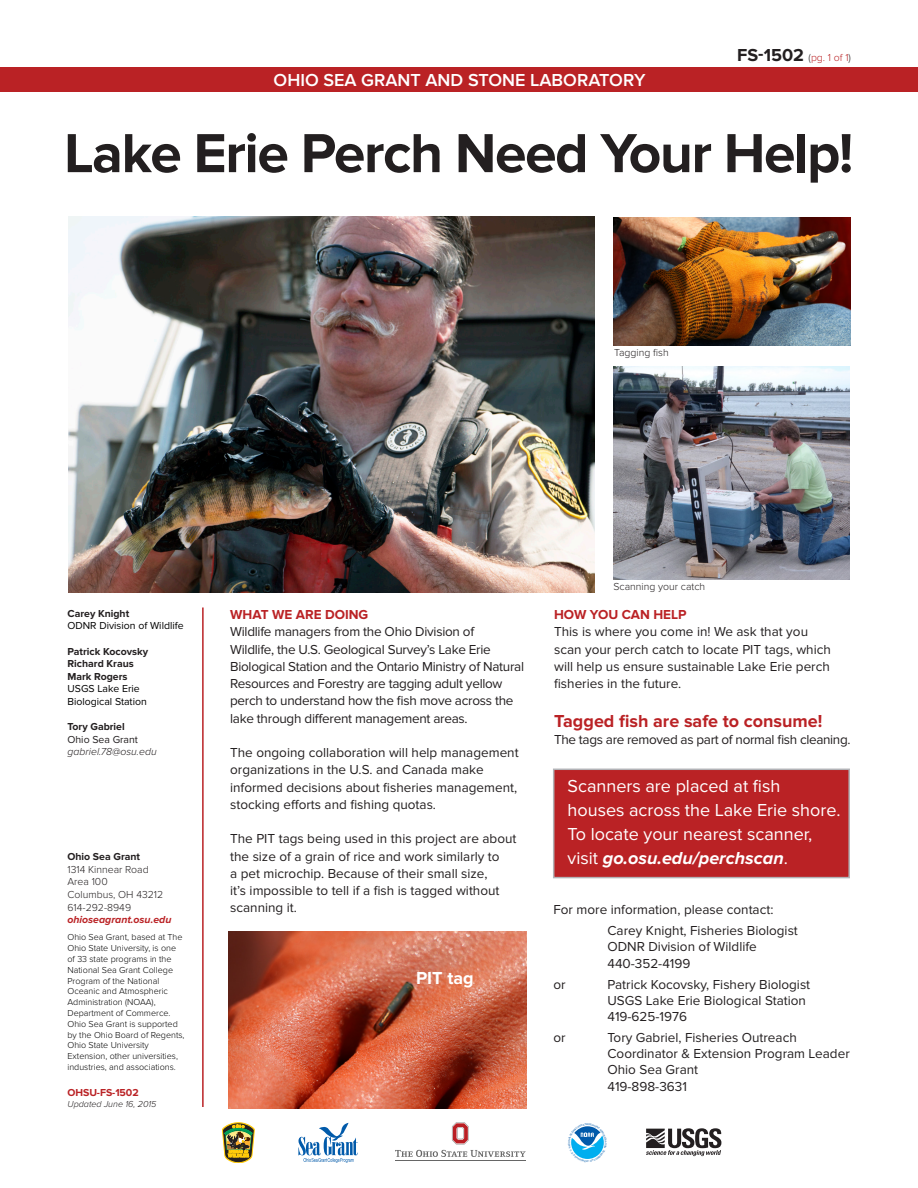
<style>
.page{position:relative;width:918px;height:1188px;background:#fff}
.page>*{position:absolute;margin:0;border:0;box-sizing:border-box;transform-origin:0 0}
.t1{font:700 57px "Proxima Nova";letter-spacing:-.025em;color:#231f20}
.t2{font:18px/24px "Proxima Nova";color:#fff}
.t3{font:600 18px "Proxima Nova";color:#fff}
.t4{font:700 18px "Proxima Nova";color:#ba2225}
.t5{font:700 18px "Proxima Nova";color:#231f20}
.t6{font:700 18px "Proxima Nova";color:#fff}
.t7{font:13.5px/17.2px "Proxima Nova";color:#231f20}
.t8{font:13.5px/17.2px "Proxima Nova";letter-spacing:-.02em;color:#231f20}
.t9{font:13.5px "Proxima Nova";letter-spacing:-.025em;color:#231f20}
.t10{font:700 13.5px "Proxima Nova";color:#ba2225}
.t11{font:300 10.5px "Proxima Nova";color:#231f20}
.t12{font:700 10.5px "Proxima Nova";color:#231f20}
.t13{font:10.5px "Proxima Nova";color:#010100}
.t14{font:italic 700 10.5px "Proxima Nova";color:#ba2225}
.t15{font:italic 300 10.5px "Proxima Nova";color:#231f20}
.t16{font:10.5px "Proxima Nova";color:#231f20}
.t17{font:700 10.5px "Proxima Nova";letter-spacing:-.005em;color:#ba2225}
.t18{font:300 9px/10.8px "Proxima Nova";color:#010100}
.t19{font:italic 300 9px "Proxima Nova";color:#231f20}
.s1{font-weight:300;font-size:10.5px}
.s2{font-weight:300;font-size:10.5px;color:#ba2225}
.s3{font-weight:700;font-style:italic}
</style>
<div class="page">
<img style="left:68px;top:217px;width:527px;height:376px">
<hr style="left:202px;top:608px;width:2px;height:499px;background:#ba2225">
<div style="left:0;top:68px;width:918px;height:24px;background:#ba2225"></div>
<svg style="left:298px;top:1123px;width:60px;height:40px"></svg>
<svg style="left:395px;top:1150px;width:131px;height:7px"></svg>
<svg style="left:452px;top:1122px;width:17px;height:22px"></svg>
<hr style="left:395px;top:1161px;width:131px;height:1px;background:#666">
<img style="left:613px;top:367px;width:237px;height:213px">
<div style="left:553px;top:769px;width:297px;height:109px;background:#ba2225;border:2px solid #b2b3b7"></div>
<img style="left:614px;top:217px;width:236px;height:129px">
<img style="left:229px;top:932px;width:298px;height:176px">
<svg style="left:222px;top:1123px;width:32px;height:40px"></svg>
<svg style="left:646px;top:1128px;width:75px;height:28px"></svg>
<svg style="left:571px;top:1126px;width:33px;height:33px"></svg>
<p class="t3" style="left:274px;top:70px;width:373px">OHIO SEA GRANT AND STONE LABORATORY</p>
<p class="t5" style="left:737px;top:45px;width:115px">FS-1502 <span class="s1">(</span><span class="s2">pg. 1 of 1</span><span class="s1">)</span></p>
<p class="t1" style="left:64px;top:120px;width:791px">Lake Erie Perch Need Your Help!</p>
<p class="t11" style="left:614px;top:347px;width:56px">Tagging fish</p>
<p class="t12" style="left:68px;top:607px;width:63px">Carey Knight</p>
<p class="t13" style="left:68px;top:620px;width:118px">ODNR Division of Wildlife</p>
<p class="t12" style="left:68px;top:645px;width:82px">Patrick Kocovsky</p>
<p class="t12" style="left:68px;top:658px;width:68px">Richard Kraus</p>
<p class="t12" style="left:68px;top:670px;width:61px">Mark Rogers</p>
<p class="t13" style="left:68px;top:683px;width:74px">USGS Lake Erie</p>
<p class="t13" style="left:68px;top:696px;width:81px">Biological Station</p>
<p class="t12" style="left:68px;top:721px;width:59px">Tory Gabriel</p>
<p class="t16" style="left:68px;top:733px;width:72px">Ohio Sea Grant</p>
<p class="t15" style="left:68px;top:746px;width:91px">gabriel.78@osu.edu</p>
<p class="t12" style="left:68px;top:851px;width:74px">Ohio Sea Grant</p>
<p class="t11" style="left:68px;top:863px;width:83px">1314 Kinnear Road</p>
<p class="t11" style="left:68px;top:876px;width:42px">Area 100</p>
<p class="t11" style="left:68px;top:888px;width:97px">Columbus, OH 43212</p>
<p class="t11" style="left:68px;top:901px;width:65px">614-292-8949</p>
<p class="t14" style="left:68px;top:914px;width:105px">ohioseagrant.osu.edu</p>
<p class="t18" style="left:68px;top:932px;width:119px">Ohio Sea Grant, based at The<br>Ohio State University, is one of 33 state programs in the<br>National Sea Grant College<br>Program of the National<br>Oceanic and Atmospheric<br>Administration (NOAA),<br>Department of Commerce.<br>Ohio Sea Grant is supported by the Ohio Board of Regents,<br>Ohio State University<br>Extension, other universities, industries, and associations.</p>
<p class="t17" style="left:68px;top:1087px;width:73px">OHSU-FS-1502</p>
<p class="t19" style="left:68px;top:1099px;width:91px">Updated June 16, 2015</p>
<p class="t10" style="left:230px;top:607px;width:140px">WHAT WE ARE DOING</p>
<p class="t8" style="left:230px;top:624px;width:296px">Wildlife managers from the Ohio Division of<br>Wildlife, the U.S. Geological Survey’s Lake Erie Biological Station and the Ontario Ministry of Natural Resources and Forestry are tagging adult yellow perch to understand how the fish move across the lake through different management areas.</p>
<p class="t7" style="left:230px;top:744px;width:290px">The ongoing collaboration will help management organizations in the U.S. and Canada make informed decisions about fisheries management, stocking efforts and fishing quotas.</p>
<p class="t7" style="left:230px;top:831px;width:288px">The PIT tags being used in this project are about the size of a grain of rice and work similarly to<br>a pet microchip. Because of their small size,<br>it’s impossible to tell if a fish is tagged without scanning it.</p>
<p class="t6" style="left:416px;top:968px;width:59px">PIT tag</p>
<p class="t11" style="left:613px;top:581px;width:93px">Scanning your catch</p>
<p class="t10" style="left:554px;top:607px;width:134px">HOW YOU CAN HELP</p>
<p class="t7" style="left:554px;top:624px;width:278px">This is where you come in! We ask that you scan your perch catch to locate PIT tags, which will help us ensure sustainable Lake Erie perch fisheries in the future.</p>
<p class="t4" style="left:554px;top:711px;width:270px">Tagged fish are safe to consume!</p>
<p class="t9" style="left:554px;top:732px;width:298px">The tags are removed as part of normal fish cleaning.</p>
<p class="t2" style="left:568px;top:774px;width:274px">Scanners are placed at fish houses across the Lake Erie shore.<br>To locate your nearest scanner, visit <span class="s3">go.osu.edu/perchscan</span>.</p>
<p class="t7" style="left:554px;top:901px;width:222px">For more information, please contact:</p>
<p class="t7" style="left:608px;top:922px;width:192px">Carey Knight, Fisheries Biologist</p>
<p class="t7" style="left:608px;top:939px;width:151px">ODNR Division of Wildlife</p>
<p class="t7" style="left:608px;top:955px;width:84px">440-352-4199</p>
<p class="t7" style="left:554px;top:976px;width:14px">or</p>
<p class="t7" style="left:608px;top:976px;width:204px">Patrick Kocovsky, Fishery Biologist</p>
<p class="t7" style="left:608px;top:992px;width:200px">USGS Lake Erie Biological Station</p>
<p class="t7" style="left:608px;top:1008px;width:81px">419-625-1976</p>
<p class="t7" style="left:554px;top:1029px;width:14px">or</p>
<p class="t7" style="left:608px;top:1030px;width:244px;line-height:16.2px">Tory Gabriel, Fisheries Outreach<br>Coordinator &amp; Extension Program Leader</p>
<p class="t7" style="left:608px;top:1062px;width:92px">Ohio Sea Grant</p>
<p class="t7" style="left:608px;top:1078px;width:81px">419-898-3631</p>
</div>
